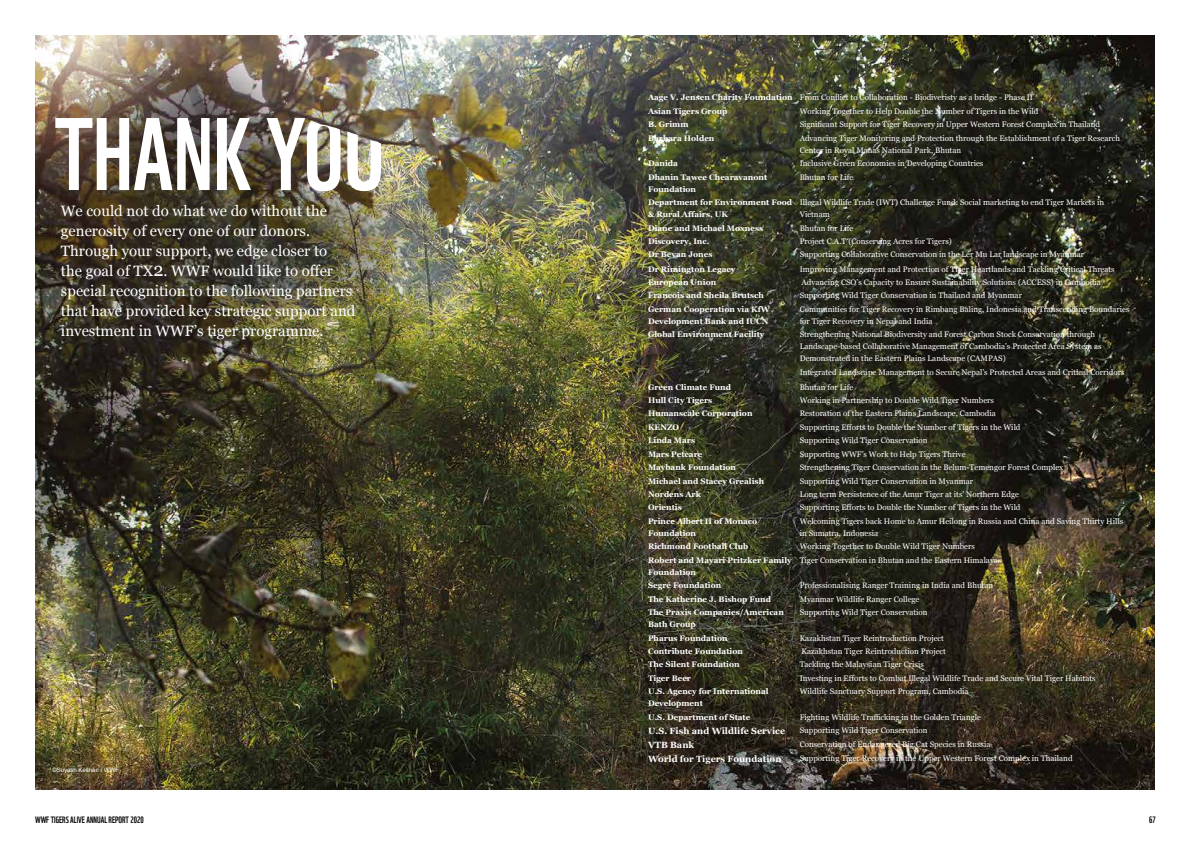
<style>
.page{position:relative;width:1191px;height:842px;background:#fff}
.page>*{position:absolute;margin:0;border:0;box-sizing:border-box;transform-origin:0 0}
.t1{font:100px "WWF";color:#fff}
.t2{font:15px/20px "Georgia";color:#fff}
.t3{font:700 9px "Georgia";color:#fff}
.t4{font:9px "WWF";color:#000}
.t5{font:8px/12px "Georgia";color:#fff}
.t6{font:700 8px/12px "Georgia";color:#fff}
.t7{font:6px "Arial";color:#fff}
.s1{font-size:18.9px}
.s2{font-weight:700}
</style>
<div class="page">
<img style="left:35px;top:35px;width:1120px;height:754px">
<h1 class="t1" style="left:55px;top:76px;width:331px">THANK YOU</h1>
<p class="t2" style="left:61px;top:200px;width:296px">We could not do what we do without the generosity of every one of our donors.<br>Through your support, we edge closer to<br>the goal of TX<span class="s1">2</span>. WWF would like to offer special recognition to the following partners that have provided key strategic support and investment in WWF’s tiger programme.</p>
<p class="t7" style="left:53px;top:766px;width:68px">©Suyash Keshari / WWF</p>
<p class="t5" style="left:648px;top:91px;width:386px;line-height:13.4px"><span class="s2">Aage V. Jensen Charity Foundation</span> From Conflict to Collaboration - Biodiveristy as a bridge - Phase II<br><span class="s2">Asian Tigers Group</span></p>
<p class="t5" style="left:799px;top:105px;width:240px">Working Together to Help Double the Number of Tigers in the Wild</p>
<p class="t6" style="left:648px;top:118px;width:42px">B. Grimm</p>
<p class="t5" style="left:799px;top:118px;width:302px">Significant Support for Tiger Recovery in Upper Western Forest Complex in Thailand</p>
<p class="t6" style="left:648px;top:132px;width:68px">Barbara Holden</p>
<p class="t5" style="left:799px;top:132px;width:322px">Advancing Tiger Monitoring and Protection through the Establishment of a Tiger Research<br>Center in Royal Manas National Park, Bhutan</p>
<p class="t6" style="left:648px;top:157px;width:31px">Danida</p>
<p class="t5" style="left:799px;top:157px;width:185px">Inclusive Green Economies in Developing Countries</p>
<p class="t6" style="left:648px;top:170px;width:121px">Dhanin Tawee Chearavanont<br>Foundation</p>
<p class="t5" style="left:799px;top:171px;width:55px">Bhutan for Life</p>
<p class="t6" style="left:648px;top:196px;width:146px">Department for Environment Food &amp; Rural Affairs, UK</p>
<p class="t5" style="left:799px;top:196px;width:306px">Illegal Wildlife Trade (IWT) Challenge Fund: Social marketing to end Tiger Markets in<br>Vietnam</p>
<p class="t6" style="left:648px;top:221px;width:117px">Diane and Michael Moxness</p>
<p class="t5" style="left:799px;top:221px;width:55px">Bhutan for Life</p>
<p class="t6" style="left:648px;top:235px;width:63px">Discovery, Inc.</p>
<p class="t5" style="left:799px;top:235px;width:154px">Project C.A.T (Conserving Acres for Tigers)</p>
<p class="t6" style="left:648px;top:248px;width:66px">Dr Bevan Jones</p>
<p class="t5" style="left:799px;top:248px;width:286px">Supporting Collaborative Conservation in the Ler Mu Lar landscape in Myanmar</p>
<p class="t6" style="left:648px;top:262px;width:89px">Dr Rimington Legacy</p>
<p class="t5" style="left:799px;top:262px;width:316px">Improving Management and Protection of Tiger Heartlands and Tackling Critical Threats</p>
<p class="t6" style="left:648px;top:276px;width:70px">European Union</p>
<p class="t5" style="left:801px;top:276px;width:301px">Advancing CSO’s Capacity to Ensure Sustainability Solutions (ACCESS) in Cambodia</p>
<p class="t6" style="left:648px;top:289px;width:117px">Francois and Sheila Brutsch</p>
<p class="t5" style="left:799px;top:289px;width:224px">Supporting Wild Tiger Conservation in Thailand and Myanmar</p>
<p class="t6" style="left:648px;top:303px;width:123px">German Cooperation via KfW<br>Development Bank and IUCN</p>
<p class="t5" style="left:799px;top:303px;width:331px">Communities for Tiger Recovery in Rimbang Baling, Indonesia and Transcending Boundaries for Tiger Recovery in Nepal and India</p>
<p class="t6" style="left:648px;top:328px;width:118px">Global Environment Facility</p>
<p class="t5" style="left:799px;top:328px;width:303px">Strengthening National Biodiversity and Forest Carbon Stock Conservation through<br>Landscape-based Collaborative Management of Cambodia’s Protected Area System as<br>Demonstrated in the Eastern Plains Landscape (CAMPAS)</p>
<p class="t5" style="left:799px;top:366px;width:326px">Integrated Landscape Management to Secure Nepal’s Protected Areas and Critical Corridors</p>
<p class="t6" style="left:648px;top:380px;width:84px">Green Climate Fund</p>
<p class="t5" style="left:799px;top:380px;width:55px">Bhutan for Life</p>
<p class="t6" style="left:648px;top:394px;width:66px">Hull City Tigers</p>
<p class="t5" style="left:799px;top:394px;width:196px">Working in Partnership to Double Wild Tiger Numbers</p>
<p class="t6" style="left:648px;top:407px;width:106px">Humanscale Corporation</p>
<p class="t5" style="left:799px;top:407px;width:198px">Restoration of the Eastern Plains Landscape, Cambodia</p>
<p class="t6" style="left:648px;top:421px;width:33px">KENZO</p>
<p class="t5" style="left:799px;top:421px;width:222px">Supporting Efforts to Double the Number of Tigers in the Wild</p>
<p class="t6" style="left:648px;top:434px;width:49px">Linda Mars</p>
<p class="t5" style="left:799px;top:434px;width:129px">Supporting Wild Tiger Conservation</p>
<p class="t6" style="left:648px;top:447px;width:56px">Mars Petcare</p>
<p class="t5" style="left:799px;top:448px;width:168px">Supporting WWF’s Work to Help Tigers Thrive</p>
<p class="t6" style="left:648px;top:461px;width:90px">Maybank Foundation</p>
<p class="t5" style="left:799px;top:461px;width:265px">Strengthening Tiger Conservation in the Belum-Temengor Forest Complex</p>
<p class="t6" style="left:648px;top:474px;width:118px">Michael and Stacey Grealish</p>
<p class="t5" style="left:799px;top:474px;width:175px">Supporting Wild Tiger Conservation in Myanmar</p>
<p class="t6" style="left:648px;top:488px;width:54px">Nordens Ark</p>
<p class="t5" style="left:799px;top:488px;width:221px">Long term Persistence of the Amur Tiger at its’ Northern Edge</p>
<p class="t6" style="left:648px;top:501px;width:35px">Orientis</p>
<p class="t5" style="left:799px;top:501px;width:222px">Supporting Efforts to Double the Number of Tigers in the Wild</p>
<p class="t6" style="left:648px;top:515px;width:111px">Prince Albert II of Monaco<br>Foundation</p>
<p class="t5" style="left:799px;top:515px;width:325px">Welcoming Tigers back Home to Amur Heilong in Russia and China and Saving Thirty Hills in Sumatra, Indonesia</p>
<p class="t6" style="left:648px;top:540px;width:102px">Richmond Football Club</p>
<p class="t5" style="left:799px;top:540px;width:177px">Working Together to Double Wild Tiger Numbers</p>
<p class="t6" style="left:648px;top:554px;width:145px">Robert and Mayari Pritzker Family<br>Foundation</p>
<p class="t5" style="left:799px;top:554px;width:203px">Tiger Conservation in Bhutan and the Eastern Himalayas</p>
<p class="t6" style="left:648px;top:579px;width:75px">Segré Foundation</p>
<p class="t5" style="left:799px;top:579px;width:195px">Professionalising Ranger Training in India and Bhutan</p>
<p class="t6" style="left:648px;top:592px;width:124px">The Katherine J. Bishop Fund</p>
<p class="t5" style="left:799px;top:592px;width:121px">Myanmar Wildlife Ranger College</p>
<p class="t6" style="left:648px;top:606px;width:137px">The Praxis Companies/American<br>Bath Group</p>
<p class="t5" style="left:799px;top:606px;width:129px">Supporting Wild Tiger Conservation</p>
<p class="t6" style="left:648px;top:631px;width:81px">Pharus Foundation</p>
<p class="t5" style="left:799px;top:631px;width:146px">Kazakhstan Tiger Reintroduction Project</p>
<p class="t6" style="left:648px;top:645px;width:96px">Contribute Foundation</p>
<p class="t5" style="left:801px;top:645px;width:146px">Kazakhstan Tiger Reintroduction Project</p>
<p class="t6" style="left:648px;top:658px;width:93px">The Silent Foundation</p>
<p class="t5" style="left:799px;top:658px;width:126px">Tackling the Malaysian Tiger Crisis</p>
<p class="t6" style="left:648px;top:672px;width:45px">Tiger Beer</p>
<p class="t5" style="left:799px;top:672px;width:297px">Investing in Efforts to Combat Illegal Wildlife Trade and Secure Vital Tiger Habitats</p>
<p class="t6" style="left:648px;top:685px;width:122px">U.S. Agency for International<br>Development</p>
<p class="t5" style="left:799px;top:685px;width:170px">Wildlife Sanctuary Support Program, Cambodia</p>
<p class="t6" style="left:648px;top:710px;width:104px">U.S. Department of State</p>
<p class="t5" style="left:799px;top:711px;width:183px">Fighting Wildlife Trafficking in the Golden Triangle</p>
<p class="t3" style="left:648px;top:724px;width:139px">U.S. Fish and Wildlife Service</p>
<p class="t5" style="left:799px;top:724px;width:129px">Supporting Wild Tiger Conservation</p>
<p class="t3" style="left:648px;top:738px;width:48px">VTB Bank</p>
<p class="t5" style="left:799px;top:738px;width:192px">Conservation of Endangered Big Cat Species in Russia</p>
<p class="t3" style="left:648px;top:752px;width:135px">World for Tigers Foundation</p>
<p class="t5" style="left:799px;top:752px;width:274px">Supporting Tiger Recovery in the Upper Western Forest Complex in Thailand</p>
<p class="t4" style="left:35px;top:813px;width:110px">WWF TIGERS ALIVE ANNUAL REPORT 2020</p>
<p class="t4" style="left:1149px;top:813px;width:8px">67</p>
</div>
